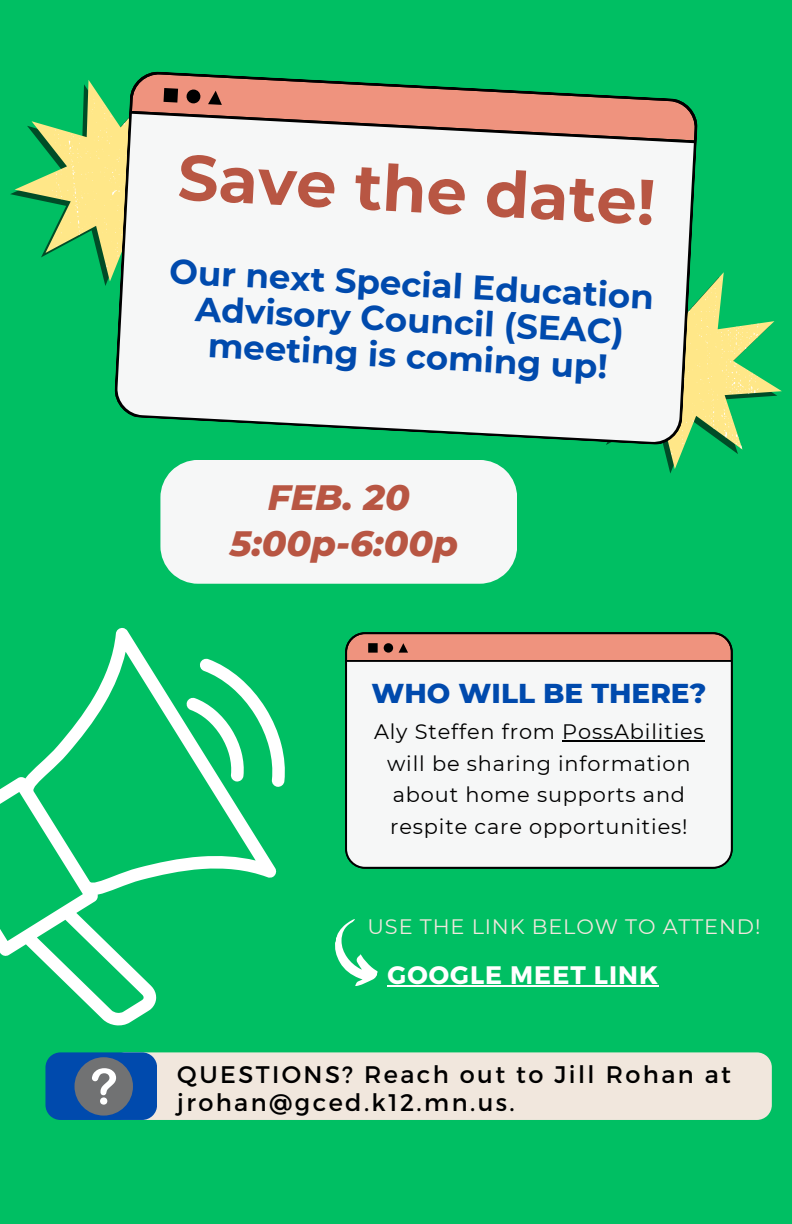
<style>
.page{position:relative;width:792px;height:1224px;background:#00bf63}
.page>*{position:absolute;margin:0;border:0;box-sizing:border-box;transform-origin:0 0}
.t1{font:700 64px "Montserrat";color:#b85643}
.t2{font:italic 800 36px/46.4px "Montserrat";color:#b85643;text-align:center}
.t3{font:700 34px/36px "Montserrat";color:#004aad;text-align:center}
.t4{font:800 27.8px "Montserrat";color:#004aad}
.t5{font:700 25.2px "Montserrat";letter-spacing:.04em;color:#fff}
.t6{font:24px/28.4px "Montserrat";letter-spacing:.1em;color:#000}
.t7{font:20.8px/31.6px "Montserrat";letter-spacing:.04em;color:#000;text-align:center}
.t8{font:20.8px "Montserrat";letter-spacing:.04em;color:#f1e7dd}
</style>
<div class="page">
<svg style="left:668px;top:272px;width:114px;height:197px"></svg>
<svg style="left:663px;top:274px;width:96px;height:192px"></svg>
<svg style="left:114px;top:71px;width:585px;height:375px;background:#d6e0d5"></svg>
<svg style="left:21px;top:86px;width:202px;height:193px"></svg>
<div style="left:160px;top:460px;width:357px;height:124px;background:#f6f7f7"></div>
<div style="left:345px;top:632px;width:387px;height:237px;background:#f6f7f7"></div>
<svg style="left:346px;top:633px;width:386px;height:29px;background:#cc7f6d"></svg>
<div style="left:157px;top:1052px;width:615px;height:68px;background:#f1e7dd"></div>
<svg style="left:336px;top:919px;width:42px;height:67px"></svg>
<svg style="left:45px;top:1065px;width:112px;height:55px;background:#36649c"></svg>
<svg style="left:0;top:628px;width:336px;height:437px"></svg>
<hr style="left:388px;top:985px;width:271px;height:2px;background:#fff">
<hr style="left:562px;top:741px;width:143px;height:1px;background:#000">
<h2 class="t1" style="left:180px;top:138px;width:480px;rotate:3deg">Save the date!</h2>
<p class="t3" style="left:170px;top:253px;width:487px;rotate:3deg">Our next Special Education<br>Advisory Council (SEAC) meeting is coming up!</p>
<h2 class="t2" style="left:230px;top:474px;width:230px">FEB. 20<br>5:00p-6:00p</h2>
<p class="t4" style="left:372px;top:676px;width:336px">WHO WILL BE THERE?</p>
<p class="t7" style="left:374px;top:716px;width:331px">Aly Steffen from PossAbilities will be sharing information about home supports and respite care opportunities!</p>
<p class="t8" style="left:368px;top:914px;width:394px">USE THE LINK BELOW TO ATTEND!</p>
<h1 class="t5" style="left:388px;top:959px;width:272px">GOOGLE MEET LINK</h1>
<p class="t6" style="left:177px;top:1059px;width:555px">QUESTIONS? Reach out to Jill Rohan at jrohan@gced.k12.mn.us.</p>
</div>
